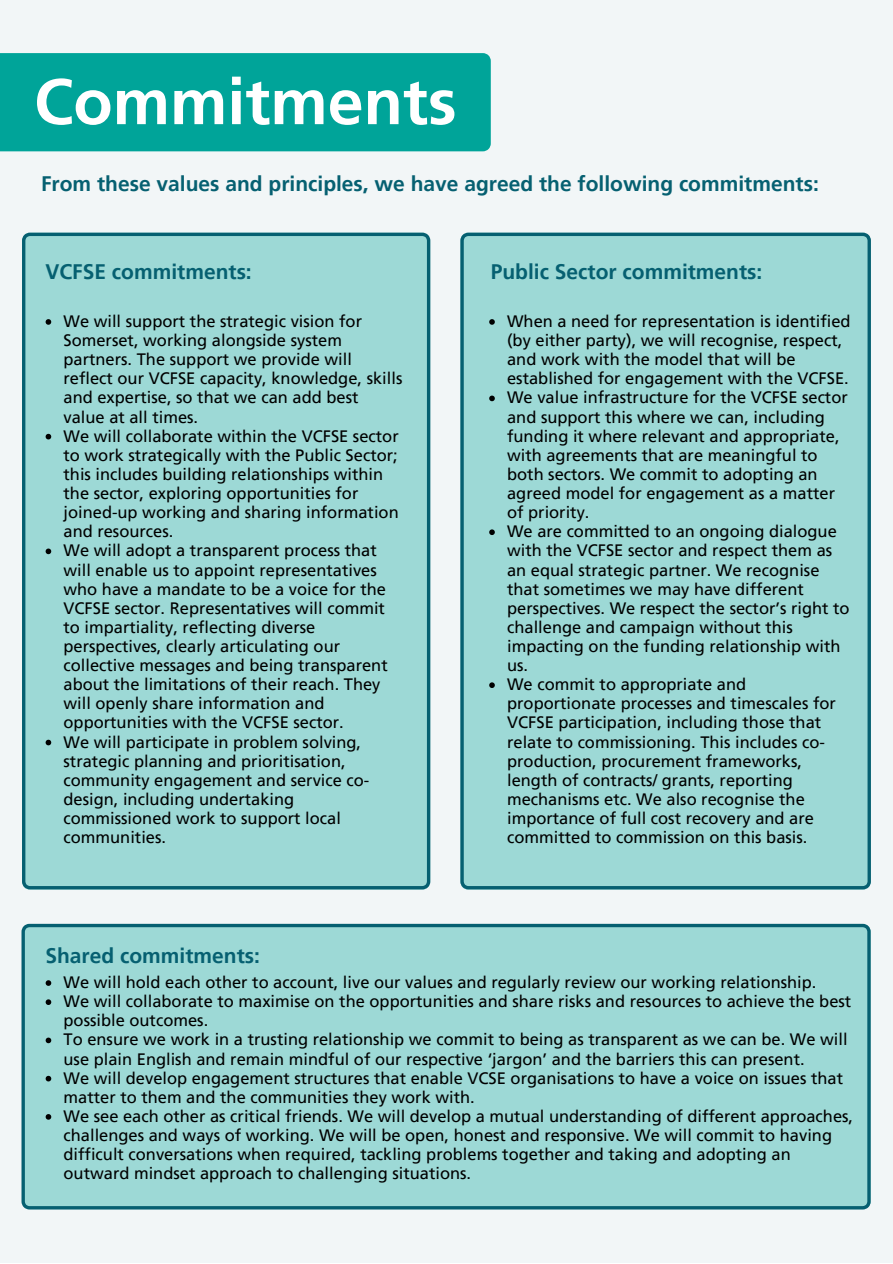
<style>
.page{position:relative;width:893px;height:1264px;background:#fff}
.page>*{position:absolute;margin:0;border:0;box-sizing:border-box;transform-origin:0 0}
.t1{font:700 64.5px "Frutiger LT Pro";color:#fff}
.t2{font:700 21px "Frutiger LT Pro";color:#066071}
.t3{font:16.5px/19px "Frutiger LT Pro";color:#000}
</style>
<div class="page">
<div style="left:0;top:0;width:892px;height:1262px;background:#f2f6f7"></div>
<div style="left:0;top:53px;width:490px;height:98px;background:#00a499"></div>
<div style="left:460px;top:233px;width:410px;height:656px;background:#9dd9d6"></div>
<div style="left:22px;top:233px;width:408px;height:656px;background:#9dd9d6"></div>
<div style="left:21px;top:923px;width:849px;height:286px;background:#9dd9d6"></div>
<svg style="left:46px;top:980px;width:5px;height:5px"></svg>
<svg style="left:46px;top:999px;width:5px;height:5px"></svg>
<svg style="left:46px;top:1037px;width:5px;height:6px"></svg>
<svg style="left:46px;top:1075px;width:5px;height:6px"></svg>
<svg style="left:46px;top:1114px;width:5px;height:5px"></svg>
<svg style="left:489px;top:319px;width:6px;height:6px"></svg>
<svg style="left:489px;top:395px;width:6px;height:6px"></svg>
<svg style="left:489px;top:529px;width:6px;height:6px"></svg>
<svg style="left:489px;top:682px;width:6px;height:6px"></svg>
<svg style="left:46px;top:319px;width:5px;height:6px"></svg>
<svg style="left:46px;top:434px;width:5px;height:5px"></svg>
<svg style="left:46px;top:548px;width:5px;height:6px"></svg>
<svg style="left:46px;top:739px;width:5px;height:6px"></svg>
<h1 class="t1" style="left:34px;top:62px;width:424px">Commitments</h1>
<p class="t2" style="left:41px;top:171px;width:779px">From these values and principles, we have agreed the following commitments:</p>
<p class="t2" style="left:45px;top:258px;width:208px">VCFSE commitments:</p>
<p class="t3" style="left:63px;top:311px;width:340px">We will support the strategic vision for Somerset, working alongside system partners. The support we provide will reflect our VCFSE capacity, knowledge, skills and expertise, so that we can add best value at all times.<br>We will collaborate within the VCFSE sector to work strategically with the Public Sector; this includes building relationships within the sector, exploring opportunities for joined-up working and sharing information and resources.<br>We will adopt a transparent process that will enable us to appoint representatives who have a mandate to be a voice for the VCFSE sector. Representatives will commit to impartiality, reflecting diverse perspectives, clearly articulating our collective messages and being transparent about the limitations of their reach. They will openly share information and opportunities with the VCFSE sector.<br>We will participate in problem solving, strategic planning and prioritisation, community engagement and service co&shy;design, including undertaking commissioned work to support local communities.</p>
<p class="t2" style="left:45px;top:942px;width:216px">Shared commitments:</p>
<p class="t2" style="left:490px;top:258px;width:273px">Public Sector commitments:</p>
<p class="t3" style="left:507px;top:311px;width:345px">When a need for representation is identified (by either party), we will recognise, respect, and work with the model that will be established for engagement with the VCFSE.<br>We value infrastructure for the VCFSE sector and support this where we can, including funding it where relevant and appropriate, with agreements that are meaningful to both sectors. We commit to adopting an agreed model for engagement as a matter of priority.<br>We are committed to an ongoing dialogue with the VCFSE sector and respect them as an equal strategic partner. We recognise that sometimes we may have different perspectives. We respect the sector’s right to challenge and campaign without this impacting on the funding relationship with us.<br>We commit to appropriate and proportionate processes and timescales for VCFSE participation, including those that relate to commissioning. This includes co&shy;production, procurement frameworks, length of contracts/ grants, reporting mechanisms etc. We also recognise the importance of full cost recovery and are committed to commission on this basis.</p>
<p class="t3" style="left:64px;top:972px;width:791px">We will hold each other to account, live our values and regularly review our working relationship.<br>We will collaborate to maximise on the opportunities and share risks and resources to achieve the best possible outcomes.<br>To ensure we work in a trusting relationship we commit to being as transparent as we can be. We will use plain English and remain mindful of our respective ‘jargon’ and the barriers this can present.<br>We will develop engagement structures that enable VCSE organisations to have a voice on issues that matter to them and the communities they work with.<br>We see each other as critical friends. We will develop a mutual understanding of different approaches, challenges and ways of working. We will be open, honest and responsive. We will commit to having difficult conversations when required, tackling problems together and taking and adopting an outward mindset approach to challenging situations.</p>
</div>
